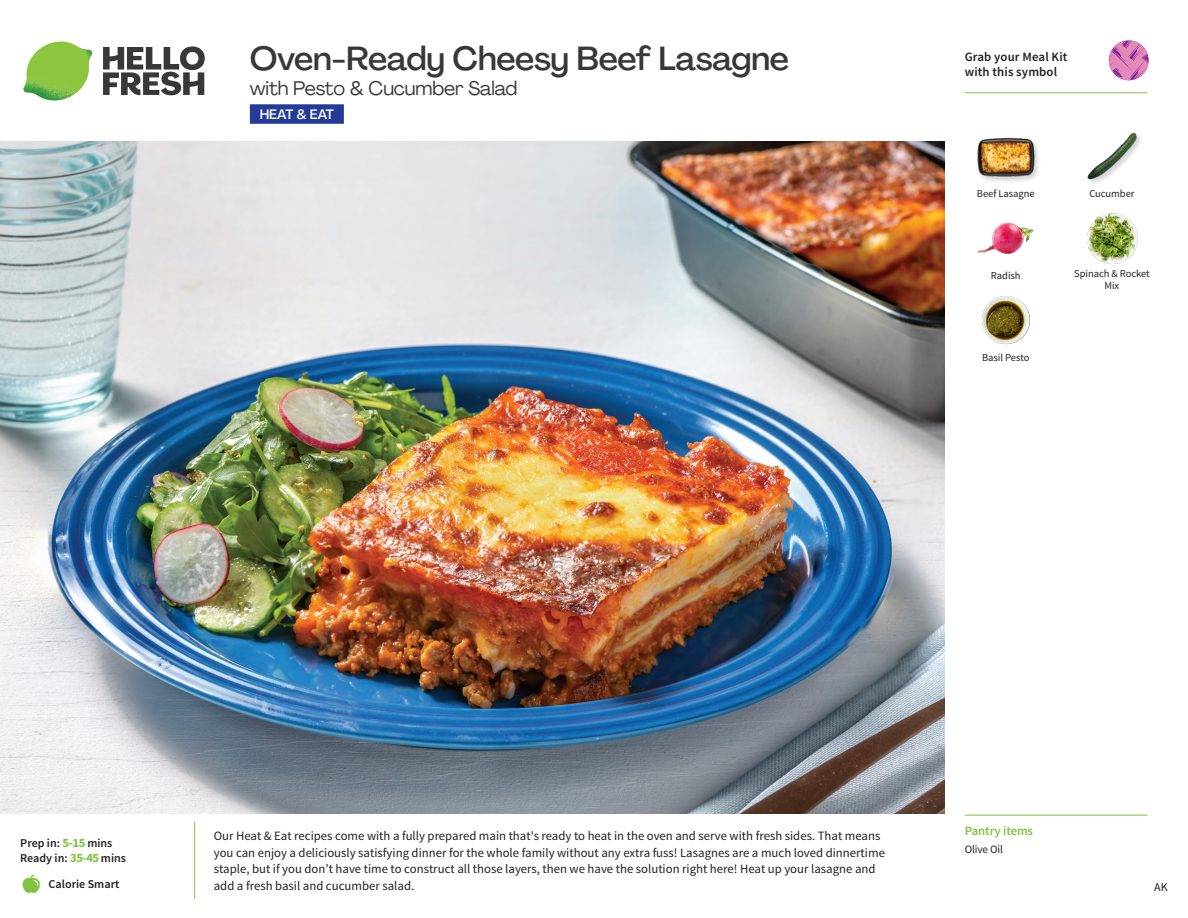
<style>
.page{position:relative;width:1188px;height:918px;background:#fff}
.page>*{position:absolute;margin:0;border:0;box-sizing:border-box;transform-origin:0 0}
._15_Titel_UK{font:500 33px "Agrandir";letter-spacing:-.015em;color:#383839}
._15_Titel_UK-2{font:19.5px "Agrandir";letter-spacing:-.01em;color:#383839}
.t1{font:500 13.5px "Agrandir";color:#fff}
.Step_6_Text_AU{font:12.75px/16.5px "Source Sans Pro";color:#231f20}
.t2{font:600 12.75px/15px "Source Sans Pro";letter-spacing:.01em;color:#231f20}
._04_Headers_Front{font:600 12.75px "Source Sans Pro";letter-spacing:-.01em;color:#81c340}
._04_Intro{font:600 12px "Source Sans Pro";color:#231f20}
.t3{font:12px "Source Sans Pro";color:#231f20}
._05_Pantry{font:11.25px "Source Sans Pro";letter-spacing:-.01em;color:#231f20}
._18_FRONT_ingredient{font:10.5px/12px "Source Sans Pro";letter-spacing:-.005em;color:#231f20;text-align:center}
.s1{font-weight:700;font-size:12.75px;color:#81c340}
</style>
<div class="page">
<svg style="left:103px;top:46px;width:102px;height:49px"></svg>
<img style="left:23px;top:42px;width:69px;height:59px">
<img style="left:0;top:142px;width:945px;height:672px">
<div style="left:250px;top:104px;width:94px;height:20px;background:#243c97"></div>
<img style="left:982px;top:296px;width:48px;height:49px">
<img style="left:977px;top:222px;width:57px;height:32px">
<img style="left:1086px;top:213px;width:52px;height:51px">
<div style="left:976px;top:136px;width:65px;height:48px;background:#231f20;opacity:.2"></div>
<img style="left:977px;top:136px;width:57px;height:48px">
<img style="left:1087px;top:132px;width:54px;height:51px">
<hr style="left:965px;top:815px;width:183px;height:1px;background:#81c340">
<svg style="left:1091px;top:40px;width:58px;height:54px"></svg>
<hr style="left:965px;top:92px;width:183px;height:1px;background:#81c340">
<p class="_15_Titel_UK" style="left:250px;top:38px;width:541px">Oven-Ready Cheesy Beef Lasagne</p>
<p class="_15_Titel_UK-2" style="left:250px;top:76px;width:269px">with Pesto &amp; Cucumber Salad</p>
<p class="t1" style="left:260px;top:105px;width:76px">HEAT &amp; EAT</p>
<p class="t2" style="left:965px;top:50px;width:104px">Grab your Meal Kit with this symbol</p>
<p class="_18_FRONT_ingredient" style="left:977px;top:188px;width:59px">Beef Lasagne</p>
<p class="_18_FRONT_ingredient" style="left:1089px;top:188px;width:47px">Cucumber</p>
<p class="_18_FRONT_ingredient" style="left:991px;top:270px;width:31px">Radish</p>
<p class="_18_FRONT_ingredient" style="left:982px;top:352px;width:49px">Basil Pesto</p>
<p class="_18_FRONT_ingredient" style="left:1074px;top:268px;width:77px">Spinach &amp; Rocket<br>Mix</p>
<p class="_04_Intro" style="left:20px;top:835px;width:94px">Prep in: <span class="s1">5-15</span> mins</p>
<p class="_04_Intro" style="left:20px;top:850px;width:107px">Ready in: <span class="s1">35-45</span> mins</p>
<p class="Step_6_Text_AU" style="left:214px;top:828px;width:673px">Our Heat &amp; Eat recipes come with a fully prepared main that's ready to heat in the oven and serve with fresh sides. That means you can enjoy a deliciously satisfying dinner for the whole family without any extra fuss! Lasagnes are a much loved dinnertime staple, but if you don’t have time to construct all those layers, then we have the solution right here! Heat up your lasagne and</p>
<p class="_04_Intro" style="left:49px;top:876px;width:72px">Calorie Smart</p>
<p class="Step_6_Text_AU" style="left:214px;top:878px;width:202px">add a fresh basil and cucumber salad.</p>
<p class="_04_Headers_Front" style="left:965px;top:822px;width:70px">Pantry items</p>
<p class="_05_Pantry" style="left:965px;top:842px;width:40px">Olive Oil</p>
<p class="t3" style="left:1154px;top:879px;width:15px">AK</p>
</div>
